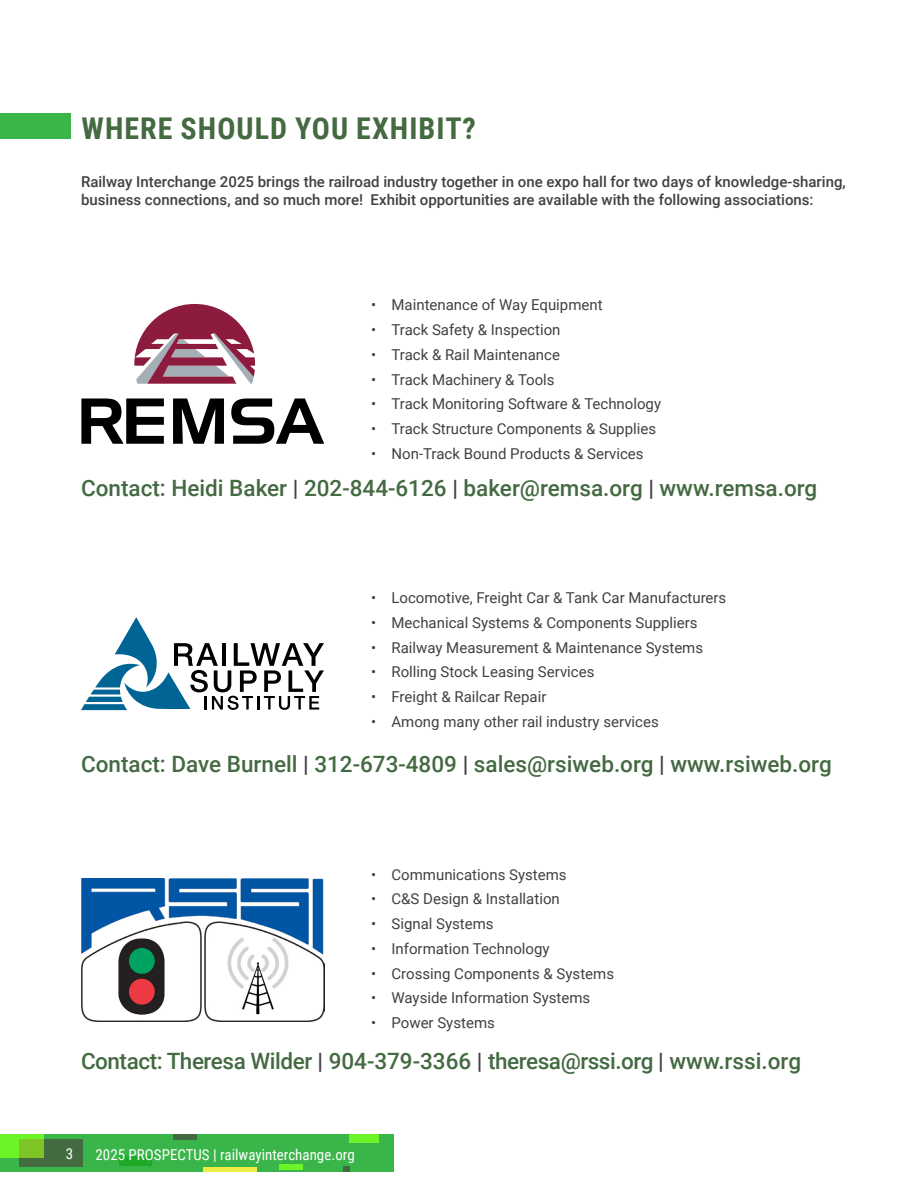
<style>
.page{position:relative;width:918px;height:1188px;background:#fff}
.page>*{position:absolute;margin:0;border:0;box-sizing:border-box;transform-origin:0 0}
.t1{font:700 30px "Roboto Condensed";letter-spacing:.035em;color:#446a42}
.t2{font:500 22.5px "Roboto";color:#446a42}
.t3{font:500 22.5px "Roboto";letter-spacing:-.02em;color:#446a42}
.t4{font:15px "Roboto";color:#414042}
.t5{font:500 15px/18px "Roboto";color:#414042}
.t6{font:15px "Roboto Condensed";color:#fff}
.s1{color:#414042}
</style>
<div class="page">
<div style="left:0;top:1134px;width:393px;height:38px;background:#3ab54a"></div>
<div style="left:19px;top:1139px;width:64px;height:28px;background:#446a42"></div>
<svg style="left:0;top:1134px;width:43px;height:24px"></svg>
<div style="left:349px;top:1134px;width:29px;height:9px;background:#6cf428"></div>
<div style="left:119px;top:1156px;width:33px;height:9px;background:#1ea926"></div>
<div style="left:279px;top:1164px;width:24px;height:6px;background:#6cf428"></div>
<div style="left:173px;top:1134px;width:24px;height:6px;background:#446a42"></div>
<svg style="left:344px;top:1166px;width:6px;height:6px"></svg>
<div style="left:203px;top:1167px;width:54px;height:5px;background:#eeec46"></div>
<svg style="left:81px;top:617px;width:243px;height:93px"></svg>
<img style="left:81px;top:879px;width:243px;height:143px">
<svg style="left:81px;top:398px;width:243px;height:46px"></svg>
<svg style="left:134px;top:304px;width:121px;height:80px"></svg>
<div style="left:0;top:114px;width:70px;height:25px;background:#3ab54a"></div>
<h1 class="t1" style="left:82px;top:108px;width:396px">WHERE SHOULD YOU EXHIBIT?</h1>
<p class="t5" style="left:81px;top:172px;width:766px">Railway Interchange 2025 brings the railroad industry together in one expo hall for two days of knowledge-sharing, business connections, and so much more! Exhibit opportunities are available with the following associations:</p>
<p class="t4" style="left:371px;top:295px;width:233px">• Maintenance of Way Equipment</p>
<p class="t4" style="left:371px;top:319px;width:191px">• Track Safety &amp; Inspection</p>
<p class="t4" style="left:371px;top:344px;width:190px">• Track &amp; Rail Maintenance</p>
<p class="t4" style="left:371px;top:369px;width:185px">• Track Machinery &amp; Tools</p>
<p class="t4" style="left:371px;top:394px;width:291px">• Track Monitoring Software &amp; Technology</p>
<p class="t4" style="left:371px;top:418px;width:286px">• Track Structure Components &amp; Supplies</p>
<p class="t4" style="left:371px;top:443px;width:274px">• Non-Track Bound Products &amp; Services</p>
<h2 class="t2" style="left:81px;top:473px;width:738px">Contact: Heidi Baker <span class="s1">|</span> 202-844-6126 <span class="s1">|</span> baker@remsa.org <span class="s1">|</span> www.remsa.org</h2>
<p class="t4" style="left:371px;top:587px;width:357px">• Locomotive, Freight Car &amp; Tank Car Manufacturers</p>
<p class="t4" style="left:371px;top:612px;width:328px">• Mechanical Systems &amp; Components Suppliers</p>
<p class="t4" style="left:371px;top:637px;width:333px">• Railway Measurement &amp; Maintenance Systems</p>
<p class="t4" style="left:371px;top:661px;width:225px">• Rolling Stock Leasing Services</p>
<p class="t4" style="left:371px;top:686px;width:177px">• Freight &amp; Railcar Repair</p>
<p class="t4" style="left:371px;top:711px;width:289px">• Among many other rail industry services</p>
<h2 class="t2" style="left:81px;top:748px;width:752px">Contact: Dave Burnell <span class="s1">|</span> 312-673-4809 <span class="s1">|</span> sales@rsiweb.org <span class="s1">|</span> www.rsiweb.org</h2>
<p class="t4" style="left:371px;top:864px;width:197px">• Communications Systems</p>
<p class="t4" style="left:371px;top:888px;width:190px">• C&amp;S Design &amp; Installation</p>
<p class="t4" style="left:371px;top:913px;width:124px">• Signal Systems</p>
<p class="t4" style="left:371px;top:938px;width:180px">• Information Technology</p>
<p class="t4" style="left:371px;top:963px;width:244px">• Crossing Components &amp; Systems</p>
<p class="t4" style="left:371px;top:987px;width:221px">• Wayside Information Systems</p>
<p class="t4" style="left:371px;top:1012px;width:125px">• Power Systems</p>
<h2 class="t3" style="left:81px;top:1045px;width:722px">Contact: Theresa Wilder <span class="s1">|</span> 904-379-3366 <span class="s1">|</span> theresa@rssi.org <span class="s1">|</span> www.rssi.org</h2>
<p class="t6" style="left:66px;top:1143px;width:9px">3</p>
<p class="t6" style="left:96px;top:1144px;width:261px">2025 PROSPECTUS | railwayinterchange.org</p>
</div>
